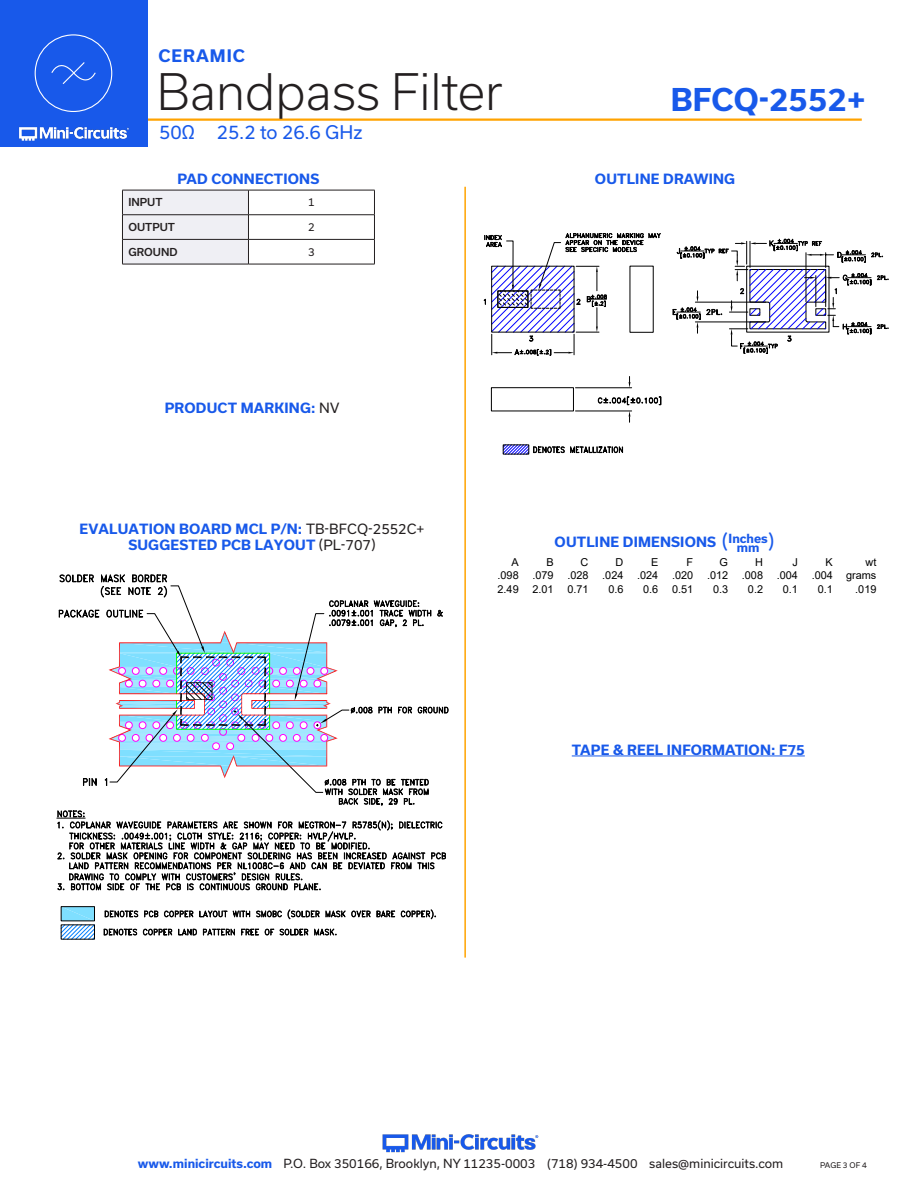
<style>
.page{position:relative;width:918px;height:1188px;background:#fff}
.page>*{position:absolute;margin:0;border:0;box-sizing:border-box;transform-origin:0 0}
.t1{font:300 48px "Usual";color:#231f20}
.t2{font:700 30px "Usual";letter-spacing:.005em;color:#1859ea}
.Blue_Headers{font:19.5px "Usual";color:#1859ea}
.t3{font:18px "Usual";color:#1859ea}
.t4{font:700 16.5px "Usual";letter-spacing:.065em;color:#1859ea}
.Demo_Board{font:700 13.5px "Usual";letter-spacing:.015em;color:#1859ea}
.Blue_Headers-2{font:700 13.5px "Usual";letter-spacing:.015em;color:#1859ea}
.t5{font:12px "Usual";color:#231f20}
.Blue_Headers-3{font:700 12px "Usual";color:#1859ea}
.t6{font:10.95px "Arial";color:#000}
.Table_Header_Left_Ju{font:500 10.5px "Usual";color:#231f20}
.Table_Body_Center{font:10.5px "Usual";color:#231f20}
.t7{font:7.5px "Usual";color:#231f20}
.s1{font-weight:400;color:#231f20}
.s2{font-weight:700;color:#1859ea}
</style>
<div class="page">
<hr style="left:917px;top:0;width:1px;height:147px;background:#1859ea">
<hr style="left:129px;top:118px;width:733px;height:3px;background:#ffa300">
<div style="left:0;top:0;width:147px;height:147px;background:#1859ea"></div>
<img style="left:19px;top:126px;width:110px;height:15px">
<div style="left:35px;top:34px;width:77px;height:78px;border:1px solid #fff;border-radius:50%"></div>
<svg style="left:51px;top:62px;width:45px;height:22px"></svg>
<img style="left:382px;top:1134px;width:157px;height:19px">
<hr style="left:248px;top:190px;width:127px;height:1px;background:#231f20">
<hr style="left:248px;top:214px;width:127px;height:1px;background:#231f20">
<hr style="left:248px;top:239px;width:127px;height:1px;background:#231f20">
<svg style="left:122px;top:190px;width:127px;height:74px"></svg>
<svg style="left:374px;top:190px;width:1px;height:74px"></svg>
<hr style="left:122px;top:264px;width:126px;height:1px;background:#231f20">
<hr style="left:248px;top:264px;width:127px;height:1px;background:#231f20">
<hr style="left:464px;top:187px;width:2px;height:771px;background:#ffa300">
<svg style="left:61px;top:908px;width:34px;height:32px"></svg>
<svg style="left:104px;top:928px;width:33px;height:8px"></svg>
<svg style="left:143px;top:928px;width:54px;height:8px"></svg>
<svg style="left:203px;top:928px;width:32px;height:8px"></svg>
<svg style="left:241px;top:929px;width:18px;height:6px"></svg>
<svg style="left:265px;top:928px;width:72px;height:8px"></svg>
<div style="left:61px;top:906px;width:34px;height:15px;border:1px solid #000"></div>
<svg style="left:105px;top:910px;width:53px;height:8px"></svg>
<svg style="left:164px;top:910px;width:86px;height:8px"></svg>
<svg style="left:256px;top:909px;width:139px;height:10px"></svg>
<svg style="left:401px;top:909px;width:35px;height:10px"></svg>
<svg style="left:57px;top:574px;width:392px;height:317px"></svg>
<div style="left:491px;top:387px;width:83px;height:24px;border:1px solid #000"></div>
<svg style="left:673px;top:239px;width:216px;height:115px"></svg>
<hr style="left:576px;top:411px;width:56px;height:1px;background:#000">
<hr style="left:576px;top:388px;width:56px;height:1px;background:#000">
<svg style="left:629px;top:376px;width:1px;height:12px"></svg>
<svg style="left:598px;top:397px;width:63px;height:8px"></svg>
<svg style="left:503px;top:444px;width:120px;height:11px"></svg>
<svg style="left:484px;top:233px;width:177px;height:122px"></svg>
<hr style="left:572px;top:756px;width:233px;height:1px;background:#1859ea">
<h3 class="t4" style="left:158px;top:46px;width:88px">CERAMIC</h3>
<h1 class="t1" style="left:157px;top:64px;width:348px">Bandpass Filter</h1>
<h3 class="t3" style="left:159px;top:122px;width:205px">50Ω 25.2 to 26.6 GHz</h3>
<p class="Blue_Headers-2" style="left:178px;top:171px;width:143px">PAD CONNECTIONS</p>
<p class="Table_Header_Left_Ju" style="left:128px;top:196px;width:36px">INPUT</p>
<p class="Table_Body_Center" style="left:308px;top:196px;width:8px">1</p>
<p class="Table_Header_Left_Ju" style="left:128px;top:221px;width:48px">OUTPUT</p>
<p class="Table_Body_Center" style="left:308px;top:221px;width:8px">2</p>
<p class="Table_Header_Left_Ju" style="left:128px;top:246px;width:51px">GROUND</p>
<p class="Table_Body_Center" style="left:308px;top:246px;width:8px">3</p>
<h2 class="t2" style="left:671px;top:83px;width:196px">BFCQ-2552+</h2>
<p class="Blue_Headers-2" style="left:595px;top:171px;width:142px">OUTLINE DRAWING</p>
<p class="Demo_Board" style="left:165px;top:400px;width:176px">PRODUCT MARKING: <span class="s1">NV</span></p>
<p class="Demo_Board" style="left:80px;top:521px;width:346px">EVALUATION BOARD MCL P/N: <span class="s1">TB-BFCQ-2552C+</span></p>
<p class="Demo_Board" style="left:128px;top:537px;width:249px">SUGGESTED PCB LAYOUT <span class="s1">(PL-707)</span></p>
<p class="Blue_Headers-2" style="left:555px;top:534px;width:163px">OUTLINE DIMENSIONS</p>
<p class="Blue_Headers" style="left:722px;top:530px;width:8px">(</p>
<p class="Blue_Headers-3" style="left:729px;top:532px;width:41px">Inches</p>
<p class="Blue_Headers" style="left:768px;top:530px;width:8px">)</p>
<p class="Blue_Headers-3" style="left:737px;top:541px;width:24px">mm</p>
<p class="t6" style="left:512px;top:554px;width:9px">A</p>
<p class="t6" style="left:546px;top:554px;width:9px">B</p>
<p class="t6" style="left:581px;top:554px;width:9px">C</p>
<p class="t6" style="left:616px;top:554px;width:9px">D</p>
<p class="t6" style="left:651px;top:554px;width:9px">E</p>
<p class="t6" style="left:687px;top:554px;width:8px">F</p>
<p class="t6" style="left:720px;top:554px;width:10px">G</p>
<p class="t6" style="left:755px;top:554px;width:9px">H</p>
<p class="t6" style="left:792px;top:554px;width:7px">J</p>
<p class="t6" style="left:826px;top:554px;width:9px">K</p>
<p class="t6" style="left:866px;top:554px;width:12px">wt</p>
<p class="t6" style="left:498px;top:568px;width:23px">.098</p>
<p class="t6" style="left:532px;top:568px;width:23px">.079</p>
<p class="t6" style="left:567px;top:568px;width:23px">.028</p>
<p class="t6" style="left:602px;top:568px;width:23px">.024</p>
<p class="t6" style="left:637px;top:568px;width:23px">.024</p>
<p class="t6" style="left:672px;top:568px;width:23px">.020</p>
<p class="t6" style="left:707px;top:568px;width:23px">.012</p>
<p class="t6" style="left:742px;top:568px;width:23px">.008</p>
<p class="t6" style="left:777px;top:568px;width:23px">.004</p>
<p class="t6" style="left:812px;top:568px;width:66px">.004 grams</p>
<p class="t6" style="left:498px;top:582px;width:23px">2.49</p>
<p class="t6" style="left:532px;top:582px;width:23px">2.01</p>
<p class="t6" style="left:567px;top:582px;width:23px">0.71</p>
<p class="t6" style="left:608px;top:582px;width:17px">0.6</p>
<p class="t6" style="left:643px;top:582px;width:17px">0.6</p>
<p class="t6" style="left:672px;top:582px;width:23px">0.51</p>
<p class="t6" style="left:713px;top:582px;width:17px">0.3</p>
<p class="t6" style="left:748px;top:582px;width:17px">0.2</p>
<p class="t6" style="left:783px;top:582px;width:17px">0.1</p>
<p class="t6" style="left:818px;top:582px;width:17px">0.1</p>
<p class="t6" style="left:855px;top:581px;width:23px">.019</p>
<p class="Blue_Headers-2" style="left:572px;top:742px;width:235px">TAPE &amp; REEL INFORMATION: F75</p>
<p class="t5" style="left:138px;top:1157px;width:647px"><span class="s2">www.minicircuits.com</span> P.O. Box 350166, Brooklyn, NY 11235-0003 (718) 934-4500 sales@minicircuits.com</p>
<p class="t7" style="left:820px;top:1161px;width:48px">PAGE 3 OF 4</p>
</div>
